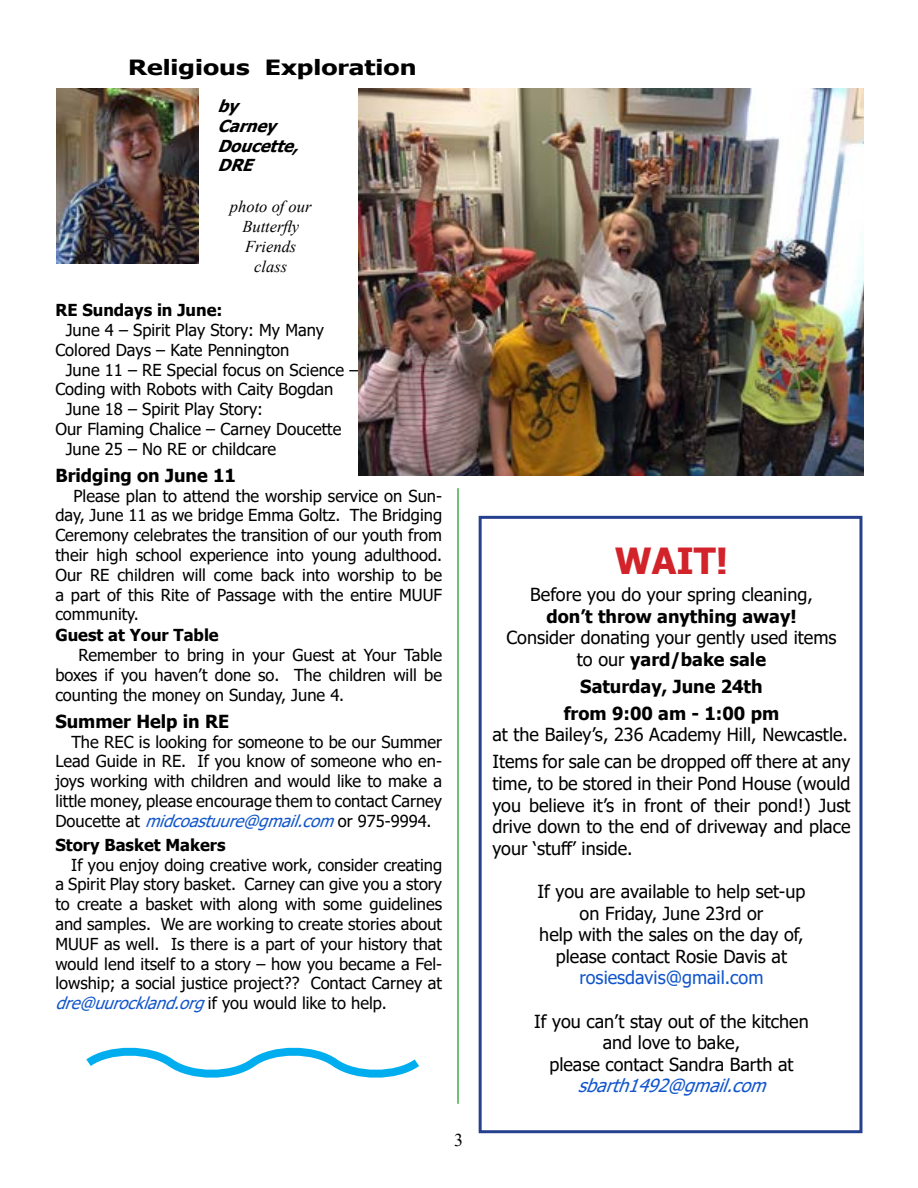
<style>
.page{position:relative;width:918px;height:1188px;background:#fff}
.page>*{position:absolute;margin:0;border:0;box-sizing:border-box;transform-origin:0 0}
.t1{font:700 36px "Tahoma";color:#d2232a}
.t2{font:700 21px "Tahoma";color:#000;scale:1.25 1}
.t3{font:18px/21.6px "Tahoma";color:#000;text-align:center}
.t4{font:700 18px/27px "Tahoma";color:#000;text-align:center}
.t5{font:18px "Tahoma";color:#15c}
.t6{font:italic 18px "Tahoma";color:#15c}
.t7{font:18px "Times New Roman";color:#000}
.t8{font:16.5px/19.8px "Tahoma";color:#000;text-align:justify}
.t9{font:700 16.5px "Tahoma";color:#000}
.t10{font:italic 16.5px/19.8px "Times New Roman";color:#000;text-align:center}
.t11{font:italic 700 16.5px/19.8px "Tahoma";color:#000}
.s1{font-style:italic;color:#15c}
.s2{font-weight:700}
</style>
<div class="page">
<div style="left:479px;top:516px;width:383px;height:617px;background:#fff;border:3px solid #25408f"></div>
<hr style="left:457px;top:488px;width:2px;height:616px;background:#41ad49">
<img style="left:56px;top:88px;width:143px;height:176px">
<img style="left:358px;top:88px;width:506px;height:387px">
<svg style="left:86px;top:1047px;width:333px;height:31px"></svg>
<p class="t2" style="left:128px;top:53px;width:232px">Religious Exploration</p>
<p class="t11" style="left:218px;top:97px;width:91px">by<br>Carney<br>Doucette,<br>DRE</p>
<p class="t10" style="left:230px;top:197px;width:83px">photo of our<br>Butterfly<br>Friends class</p>
<p class="t9" style="left:55px;top:299px;width:169px">RE Sundays in June:</p>
<p class="t8" style="left:55px;top:321px;width:270px;text-indent:10px">June 4 – Spirit Play Story: My Many<br>Colored Days – Kate Pennington</p>
<p class="t8" style="left:66px;top:361px;width:294px">June 11 – RE Special focus on Science –</p>
<p class="t8" style="left:55px;top:380px;width:280px">Coding with Robots with Caity Bogdan</p>
<p class="t8" style="left:66px;top:400px;width:199px">June 18 – Spirit Play Story:</p>
<p class="t8" style="left:55px;top:420px;width:288px">Our Flaming Chalice – Carney Doucette</p>
<p class="t8" style="left:66px;top:440px;width:212px">June 25 – No RE or childcare</p>
<p class="t4" style="left:55px;top:463px;width:182px">Bridging on June 11</p>
<p class="t8" style="left:55px;top:487px;width:388px;text-indent:18px">Please plan to attend the worship service on Sun&shy;day, June 11 as we bridge Emma Goltz. The Bridging Ceremony celebrates the transition of our youth from their high school experience into young adulthood.<br>Our RE children will come back into worship to be a part of this Rite of Passage with the entire MUUF community.</p>
<p class="t9" style="left:55px;top:624px;width:165px">Guest at Your Table</p>
<p class="t8" style="left:55px;top:646px;width:388px;text-indent:23px">Remember to bring in your Guest at Your Table boxes if you haven’t done so. The children will be counting the money on Sunday, June 4.</p>
<p class="t4" style="left:55px;top:709px;width:175px">Summer Help in RE</p>
<p class="t8" style="left:55px;top:733px;width:388px;text-indent:16px">The REC is looking for someone to be our Summer Lead Guide in RE. If you know of someone who en&shy;joys working with children and would like to make a little money, please encourage them to contact Carney D o u c e t t e a t <span class="s1">midcoastuure@gmail.com</span>o r 9 7 5 - 9 9 9 4 .</p>
<p class="t9" style="left:55px;top:833px;width:172px">Story Basket Makers</p>
<p class="t8" style="left:55px;top:856px;width:388px;text-indent:16px">If you enjoy doing creative work, consider creating a Spirit Play story basket. Carney can give you a story to create a basket with along with some guidelines and samples. We are working to create stories about MUUF as well. Is there is a part of your history that would lend itself to a story – how you became a Fel&shy;lowship; a social justice project?? Contact Carney at <span class="s1">dre@uurockland.org</span>i f y o u w o u l d l i k e t o h e l p .</p>
<p class="t7" style="left:454px;top:1128px;width:10px">3</p>
<h1 class="t1" style="left:615px;top:536px;width:115px">WAIT!</h1>
<p class="t3" style="left:530px;top:585px;width:284px">Before you do your spring cleaning,</p>
<p class="t4" style="left:546px;top:603px;width:252px">don’t throw anything away!</p>
<p class="t3" style="left:506px;top:628px;width:332px">Consider donating your gently used items to our <span class="s2">yard/bake sale</span></p>
<p class="t4" style="left:564px;top:673px;width:217px">Saturday, June 24th from 9:00 am - 1:00 pm</p>
<p class="t3" style="left:492px;top:722px;width:360px;line-height:27px;text-align:left">at the Bailey’s, 236 Academy Hill, Newcastle.<br>Items for sale can be dropped off there at any</p>
<p class="t3" style="left:492px;top:774px;width:360px;text-align:justify">time, to be stored in their Pond House (would you believe it’s in front of their pond!) Just drive down to the end of driveway and place your ‘stuff’ inside.</p>
<p class="t3" style="left:538px;top:882px;width:269px">If you are available to help set-up on Friday, June 23rd or<br>help with the sales on the day of, please contact Rosie Davis at</p>
<p class="t5" style="left:579px;top:966px;width:185px">rosiesdavis@gmail.com</p>
<p class="t3" style="left:534px;top:1011px;width:276px">If you can’t stay out of the kitchen and love to bake,<br>please contact Sandra Barth at</p>
<p class="t6" style="left:578px;top:1074px;width:198px">sbarth1492@gmail.com</p>
</div>
